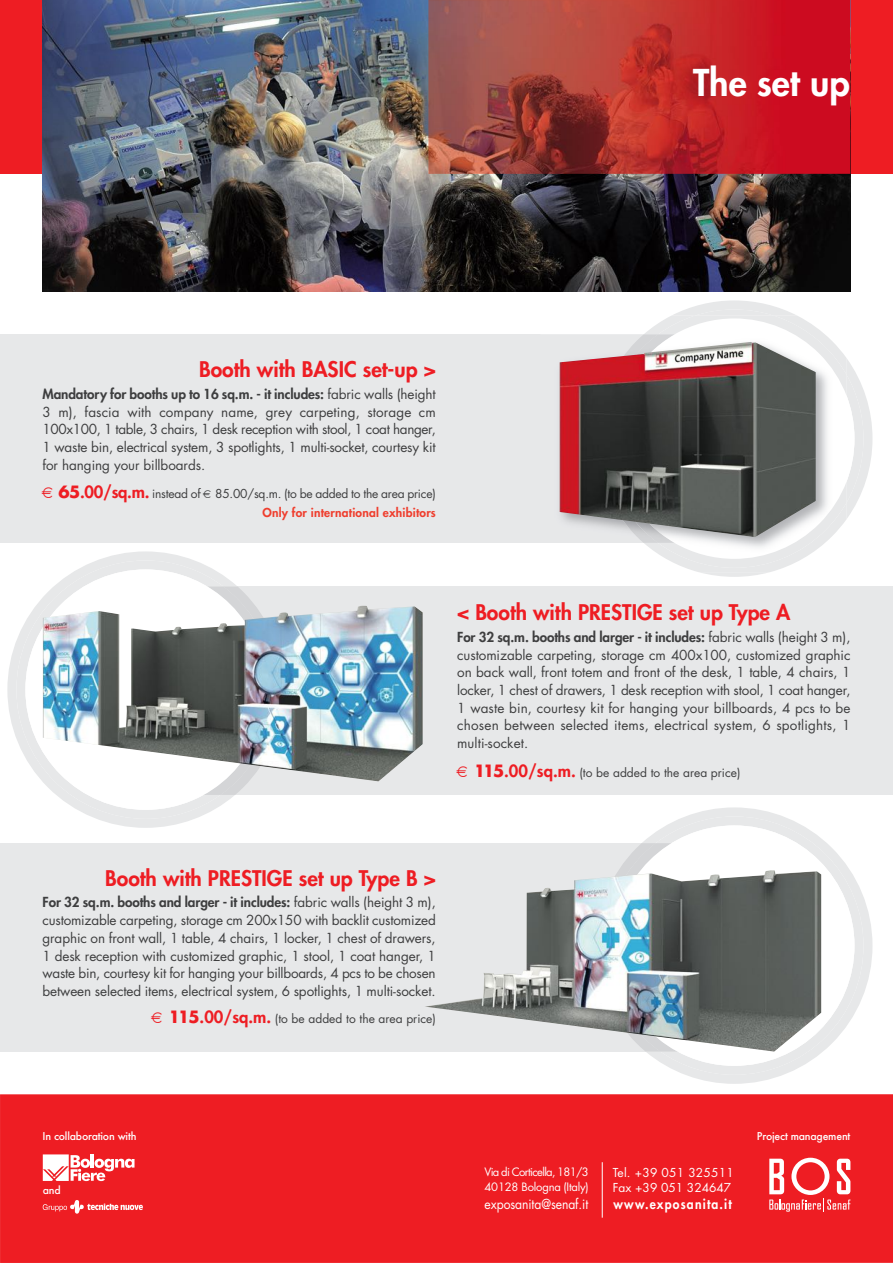
<style>
.page{position:relative;width:893px;height:1263px;background:#fff}
.page>*{position:absolute;margin:0;border:0;box-sizing:border-box;transform-origin:0 0}
.t1{font:800 36px "Futura";color:#fff}
.t2{font:800 21px "Futura";color:#ee1d23}
.t3{font:13.5px/17.7px "Futura";letter-spacing:-.005em;color:#3e3e3f;text-align:justify}
.t4{font:13.5px "Futura";letter-spacing:-.005em;color:#fff;scale:.9 1}
.t5{font:800 13.5px "Futura";letter-spacing:.1em;color:#fff;scale:.9 1}
.t6{font:12px/18.5px "Futura";letter-spacing:-.02em;color:#3e3e3f;text-align:right}
.t7{font:12px "Futura";color:#3e3e3f}
.t8{font:12px/15.8px "Futura";color:#fff}
.t9{font:11.25px/14.7px "Futura";letter-spacing:-.03em;color:#fff}
.t10{font:500 10.5px "Futura";letter-spacing:-.02em;color:#fff}
.s1{font-weight:800}
.s2{font-weight:700;font-size:16.5px;color:#ee1d23}
.s3{font-weight:800;font-size:16.5px;color:#ee1d23}
.s4{font-weight:800;color:#ef3e2e}
</style>
<div class="page">
<div style="left:0;top:334px;width:733px;height:209px;background:#e7e8e9"></div>
<div style="left:0;top:1094px;width:893px;height:169px;background:#ee1d23"></div>
<div style="left:0;top:0;width:893px;height:174px;background:#ee1d23"></div>
<div style="left:170px;top:586px;width:723px;height:209px;background:#e7e8e9"></div>
<img style="left:43px;top:0;width:807px;height:292px">
<svg style="left:7px;top:551px;width:230px;height:277px"></svg>
<svg style="left:16px;top:560px;width:207px;height:259px;fill:#e7e8e9"></svg>
<svg style="left:205px;top:586px;width:49px;height:209px"></svg>
<div style="left:25px;top:569px;width:241px;height:241px;background:#fff;border-radius:50%"></div>
<img style="left:43px;top:605px;width:380px;height:176px">
<svg style="left:671px;top:300px;width:201px;height:277px"></svg>
<svg style="left:695px;top:309px;width:168px;height:193px"></svg>
<img style="left:816px;top:396px;width:31px;height:85px">
<img style="left:645px;top:324px;width:13px;height:10px">
<img style="left:644px;top:543px;width:203px;height:29px">
<img style="left:658px;top:316px;width:189px;height:80px">
<img style="left:658px;top:481px;width:189px;height:87px">
<img style="left:636px;top:334px;width:38px;height:209px">
<img style="left:559px;top:342px;width:257px;height:195px">
<hr style="left:602px;top:1162px;width:1px;height:56px;background:#fff">
<svg style="left:769px;top:1158px;width:81px;height:54px"></svg>
<svg style="left:43px;top:1154px;width:92px;height:27px"></svg>
<img style="left:43px;top:1200px;width:99px;height:13px">
<img style="left:428px;top:0;width:422px;height:174px">
<div style="left:0;top:843px;width:723px;height:208px;background:#e7e8e9"></div>
<svg style="left:642px;top:807px;width:230px;height:277px"></svg>
<svg style="left:656px;top:816px;width:207px;height:259px;fill:#e7e8e9"></svg>
<svg style="left:619px;top:843px;width:51px;height:27px"></svg>
<div style="left:614px;top:825px;width:240px;height:241px;background:#fff;border-radius:50%"></div>
<img style="left:425px;top:870px;width:396px;height:181px">
<h1 class="t1" style="left:693px;top:65px;width:158px">The set up</h1>
<h2 class="t2" style="left:199px;top:360px;width:238px">Booth with BASIC set-up &gt;</h2>
<p class="t3" style="left:43px;top:386px;width:395px"><span class="s1">Mandatory for booths up to 16 sq.m. - it includes:</span> fabric walls (height 3 m), fascia with company name, grey carpeting, storage cm 100x100, 1 table, 3 chairs, 1 desk reception with stool, 1 coat hanger, 1 waste bin, electrical system, 3 spotlights, 1 multi-socket, courtesy kit for hanging your billboards.</p>
<p class="t6" style="left:58px;top:486px;width:379px"><span class="s2">65</span><span class="s3">.00/sq.m.</span> instead of 85.00/sq.m. (to be added to the area price)<br><span class="s4">Only for international exhibitors</span></p>
<h2 class="t2" style="left:457px;top:602px;width:335px">&lt; Booth with PRESTIGE set up Type A</h2>
<p class="t3" style="left:457px;top:629px;width:395px"><span class="s1">For 32 sq.m. booths and larger - it includes:</span> fabric walls (height 3 m), customizable carpeting, storage cm 400x100, customized graphic on back wall, front totem and front of the desk, 1 table, 4 chairs, 1 locker, 1 chest of drawers, 1 desk reception with stool, 1 coat hanger, 1 waste bin, courtesy kit for hanging your billboards, 4 pcs to be chosen between selected items, electrical system, 6 spotlights, 1 multi-socket.</p>
<p class="t7" style="left:474px;top:767px;width:268px"><span class="s2">115</span><span class="s3">.00/sq.m.</span> (to be added to the area price)</p>
<h2 class="t2" style="left:105px;top:868px;width:332px">Booth with PRESTIGE set up Type B &gt;</h2>
<p class="t3" style="left:42px;top:895px;width:395px"><span class="s1">For 32 sq.m. booths and larger - it includes:</span> fabric walls (height 3 m), customizable carpeting, storage cm 200x150 with backlit customized graphic on front wall, 1 table, 4 chairs, 1 locker, 1 chest of drawers, 1 desk reception with customized graphic, 1 stool, 1 coat hanger, 1 waste bin, courtesy kit for hanging your billboards, 4 pcs to be chosen between selected items, electrical system, 6 spotlights, 1 multi-socket.</p>
<p class="t7" style="left:169px;top:1013px;width:268px"><span class="s2">115</span><span class="s3">.00/sq.m.</span> (to be added to the area price)</p>
<p class="t10" style="left:43px;top:1130px;width:96px">In collaboration with</p>
<p class="t10" style="left:757px;top:1130px;width:95px">Project management</p>
<p class="t10" style="left:43px;top:1184px;width:19px">and</p>
<p class="t9" style="left:484px;top:1165px;width:106px">Via di Corticella, 181/3<br>40128 Bologna (Italy)</p>
<p class="t4" style="left:484px;top:1198px;width:117px">exposanita@senaf.it</p>
<p class="t5" style="left:614px;top:1198px;width:133px">www.exposanita.it</p>
<p class="t8" style="left:613px;top:1165px;width:122px">Tel. +39 051 325511<br>Fax +39 051 324647</p>
</div>
